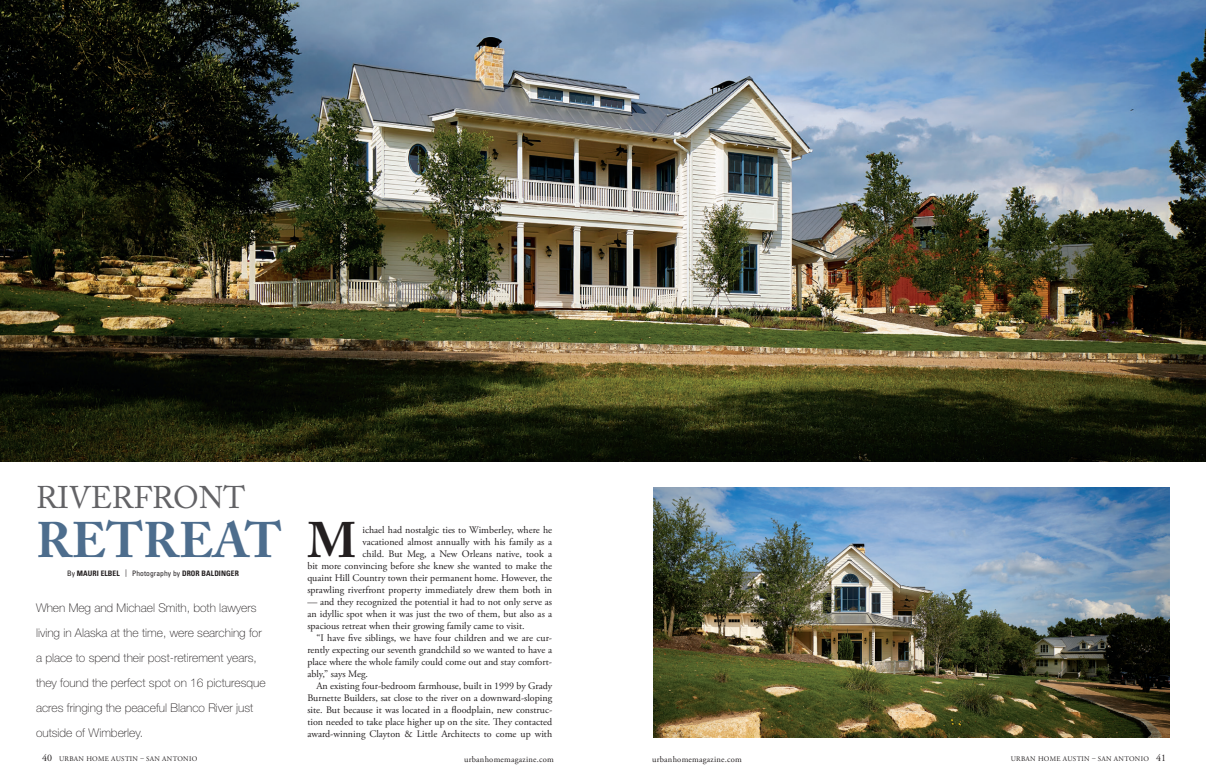
<style>
.page{position:relative;width:1206px;height:783px;background:#fff}
.page>*{position:absolute;margin:0;border:0;box-sizing:border-box;transform-origin:0 0}
.t1{font:700 49.5px "Adobe Caslon";letter-spacing:-.005em;color:#4d6d8d}
.t2{font:700 49.5px "Adobe Caslon";color:#231f20}
.t3{font:31.2px "Adobe Caslon";color:#636366}
.t4{font:100 12px/25px "Helvetica Neue";color:#231f20}
.t5{font:10px "Adobe Garamond Pro";color:#231f20}
.t6{font:8.5px "Adobe Garamond Pro";letter-spacing:.03em;color:#231f20}
.t7{font:700 condensed 7.5px "Univers";letter-spacing:.01em;color:#231f20}
.t8{font:7px "Adobe Garamond Pro";letter-spacing:.045em;color:#231f20}
.s1{font-weight:400}
.s2{font-size:10px}
</style>
<div class="page">
<img style="left:0;top:0;width:1206px;height:461px">
<img style="left:654px;top:488px;width:516px;height:250px">
<h2 class="t3" style="left:36px;top:479px;width:211px">RIVERFRONT</h2>
<h1 class="t1" style="left:36px;top:510px;width:247px">RETREAT</h1>
<p class="t7" style="left:67px;top:568px;width:173px"><span class="s1">By</span> MAURI ELBEL <span class="s1">| Photography by</span> DROR BALDINGER</p>
<p class="t4" style="left:36px;top:595px;width:231px">When Meg and Michael Smith, both lawyers living in Alaska at the time, were searching for a place to spend their post-retirement years, they found the perfect spot on 16 picturesque acres fringing the peaceful Blanco River just outside of Wimberley.</p>
<h1 class="t2" style="left:307px;top:511px;width:51px">M</h1>
<p class="t5" style="left:363px;top:524px;width:191px">ichael had nostalgic ties to Wimberley, where he</p>
<p class="t5" style="left:363px;top:536px;width:191px">vacationed almost annually with his family as a</p>
<p class="t5" style="left:363px;top:548px;width:191px">child. But Meg, a New Orleans native, took a</p>
<p class="t5" style="left:307px;top:560px;width:246px">bit more convincing before she knew she wanted to make the</p>
<p class="t5" style="left:307px;top:572px;width:246px">quaint Hill Country town their permanent home. However, the</p>
<p class="t5" style="left:307px;top:584px;width:246px">sprawling riverfront property immediately drew them both in</p>
<p class="t5" style="left:307px;top:596px;width:246px">–– and they recognized the potential it had to not only serve as</p>
<p class="t5" style="left:307px;top:608px;width:246px">an idyllic spot when it was just the two of them, but also as a</p>
<p class="t5" style="left:307px;top:620px;width:219px">spacious retreat when their growing family came to visit.</p>
<p class="t5" style="left:316px;top:632px;width:237px">“I have five siblings, we have four children and we are cur-</p>
<p class="t5" style="left:307px;top:644px;width:246px">rently expecting our seventh grandchild so we wanted to have a</p>
<p class="t5" style="left:307px;top:656px;width:246px">place where the whole family could come out and stay comfort-</p>
<p class="t5" style="left:307px;top:668px;width:62px">ably,” says Meg.</p>
<p class="t5" style="left:316px;top:680px;width:237px">An existing four-bedroom farmhouse, built in 1999 by Grady</p>
<p class="t5" style="left:307px;top:692px;width:246px">Burnette Builders, sat close to the river on a downward-sloping</p>
<p class="t5" style="left:307px;top:704px;width:246px">site. But because it was located in a floodplain, new construc-</p>
<p class="t5" style="left:307px;top:716px;width:246px">tion needed to take place higher up on the site. They contacted</p>
<p class="t5" style="left:307px;top:728px;width:246px">award-winning Clayton &amp; Little Architects to come up with</p>
<p class="t8" style="left:42px;top:755px;width:157px"><span class="s2">40</span> URBAN HOME AUSTIN – SAN ANTONIO</p>
<p class="t6" style="left:464px;top:754px;width:91px">urbanhomemagazine.com</p>
<p class="t6" style="left:652px;top:754px;width:91px">urbanhomemagazine.com</p>
<p class="t8" style="left:1011px;top:755px;width:157px">URBAN HOME AUSTIN – SAN ANTONIO <span class="s2">41</span></p>
</div>
